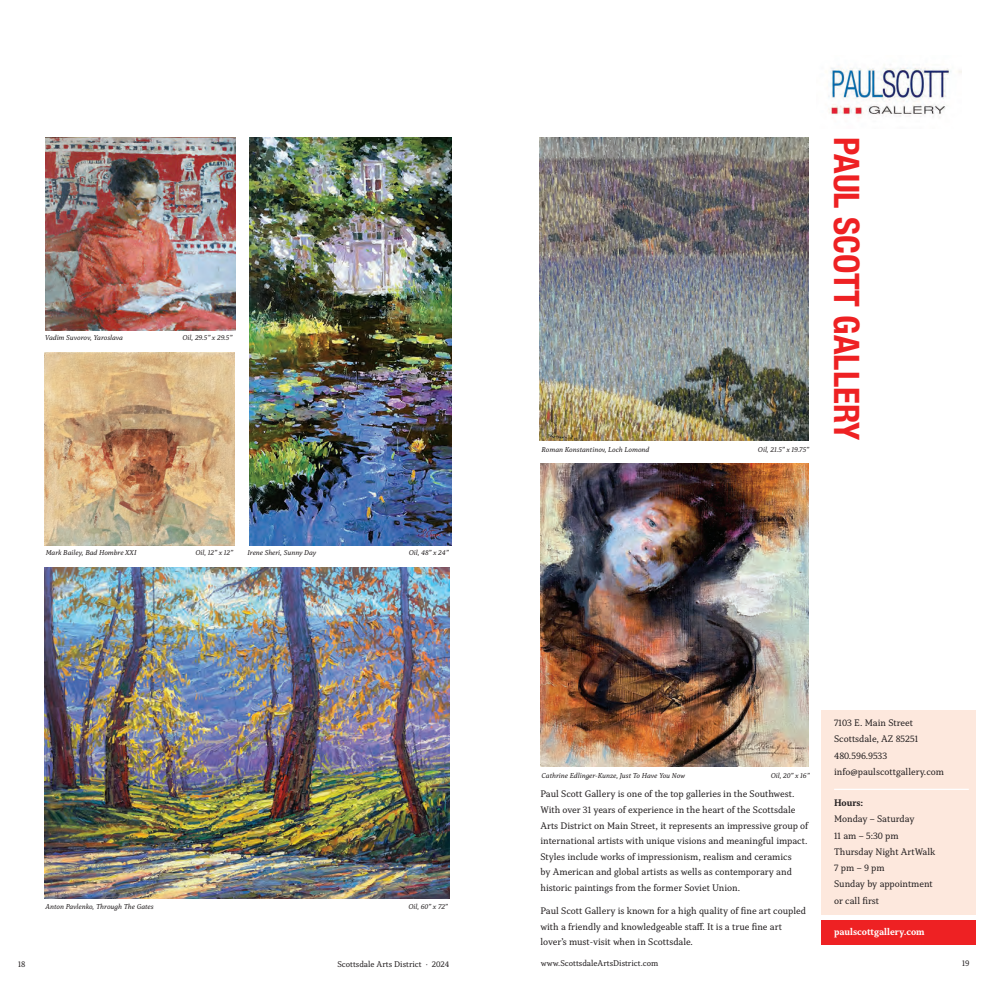
<style>
.page{position:relative;width:990px;height:990px;background:#fff}
.page>*{position:absolute;margin:0;border:0;box-sizing:border-box;transform-origin:0 0}
.MSG__Gallery_Name-L{font:700 condensed 35px "Helvetica Neue";color:#ee2123}
.MSG__Gallery_Bio{font:10px/15.6px "Capitolina";color:#231f20}
.MSG__Side_Bar_Item-R{font:10px/16.2px "Capitolina";color:#231f20}
.MSG__Side_Bar-Web{font:700 10px "Capitolina";color:#fff}
.MSG__Side_Bar_Sub-R{font:700 10px "Capitolina";letter-spacing:-.005em;color:#231f20}
.t1{font:8.75px "Capitolina";color:#231f20}
.MSG__Gallery_Bio-2{font:italic 7.5px "Capitolina";color:#231f20}
</style>
<div class="page">
<img style="left:46px;top:137px;width:190px;height:193px">
<img style="left:45px;top:353px;width:190px;height:193px">
<img style="left:45px;top:568px;width:405px;height:331px">
<img style="left:250px;top:137px;width:201px;height:409px">
<div style="left:822px;top:921px;width:154px;height:24px;background:#ee2123"></div>
<div style="left:822px;top:710px;width:154px;height:205px;background:#fde8dd"></div>
<hr style="left:834px;top:789px;width:135px;height:1px;background:#fff">
<img style="left:828px;top:64px;width:133px;height:55px">
<img style="left:540px;top:137px;width:269px;height:304px">
<img style="left:541px;top:463px;width:268px;height:304px">
<p class="MSG__Gallery_Bio-2" style="left:45px;top:333px;width:80px">Vadim Suvorov, Yaroslava</p>
<p class="MSG__Gallery_Bio-2" style="left:183px;top:333px;width:51px">Oil, 29.5” x 29.5”</p>
<p class="MSG__Gallery_Bio-2" style="left:46px;top:549px;width:92px">Mark Bailey, Bad Hombre XXI</p>
<p class="MSG__Gallery_Bio-2" style="left:196px;top:549px;width:39px">Oil, 12” x 12”</p>
<p class="MSG__Gallery_Bio-2" style="left:248px;top:549px;width:70px">Irene Sheri, Sunny Day</p>
<p class="MSG__Gallery_Bio-2" style="left:409px;top:549px;width:42px">Oil, 48” x 24”</p>
<p class="MSG__Gallery_Bio-2" style="left:45px;top:902px;width:110px">Anton Pavlenko, Through The Gates</p>
<p class="MSG__Gallery_Bio-2" style="left:408px;top:902px;width:41px">Oil, 60” x 72”</p>
<p class="MSG__Gallery_Bio-2" style="left:542px;top:445px;width:109px">Roman Konstantinov, Loch Lomond</p>
<p class="MSG__Gallery_Bio-2" style="left:758px;top:445px;width:53px">Oil, 21.5” x 19.75”</p>
<p class="MSG__Gallery_Name-L" style="left:876px;top:137px;width:305px;rotate:90deg">PAUL SCOTT GALLERY</p>
<p class="MSG__Gallery_Bio-2" style="left:542px;top:772px;width:145px">Cathrine Edlinger-Kunze, Just To Have You Now</p>
<p class="MSG__Gallery_Bio-2" style="left:771px;top:772px;width:40px">Oil, 20” x 16”</p>
<p class="MSG__Gallery_Bio" style="left:540px;top:786px;width:269px">Paul Scott Gallery is one of the top galleries in the Southwest.<br>With over 31 years of experience in the heart of the Scottsdale Arts District on Main Street, it represents an impressive group of international artists with unique visions and meaningful impact.<br>Styles include works of impressionism, realism and ceramics<br>by American and global artists as wells as contemporary and historic paintings from the former Soviet Union.</p>
<p class="MSG__Gallery_Bio" style="left:540px;top:903px;width:267px">Paul Scott Gallery is known for a high quality of fine art coupled with a friendly and knowledgeable staff. It is a true fine art lover’s must-visit when in Scottsdale.</p>
<p class="MSG__Side_Bar_Item-R" style="left:834px;top:715px;width:80px">7103 E. Main Street</p>
<p class="MSG__Side_Bar_Item-R" style="left:834px;top:731px;width:86px">Scottsdale, AZ 85251</p>
<p class="MSG__Side_Bar_Item-R" style="left:834px;top:747px;width:55px">480.596.9533</p>
<p class="MSG__Side_Bar_Item-R" style="left:834px;top:764px;width:112px">info@paulscottgallery.com</p>
<p class="MSG__Side_Bar_Sub-R" style="left:834px;top:797px;width:31px">Hours:</p>
<p class="MSG__Side_Bar_Item-R" style="left:834px;top:811px;width:82px">Monday – Saturday<br>11 am – 5:30 pm</p>
<p class="MSG__Side_Bar_Item-R" style="left:834px;top:844px;width:103px">Thursday Night ArtWalk<br>7 pm – 9 pm</p>
<p class="MSG__Side_Bar_Item-R" style="left:834px;top:876px;width:100px">Sunday by appointment or call first</p>
<p class="MSG__Side_Bar-Web" style="left:834px;top:926px;width:92px">paulscottgallery.com</p>
<p class="t1" style="left:18px;top:959px;width:9px">18</p>
<p class="t1" style="left:337px;top:959px;width:113px">Scottsdale Arts District · 2024</p>
<p class="t1" style="left:541px;top:958px;width:119px">www.ScottsdaleArtsDistrict.com</p>
<p class="t1" style="left:962px;top:958px;width:9px">19</p>
</div>
